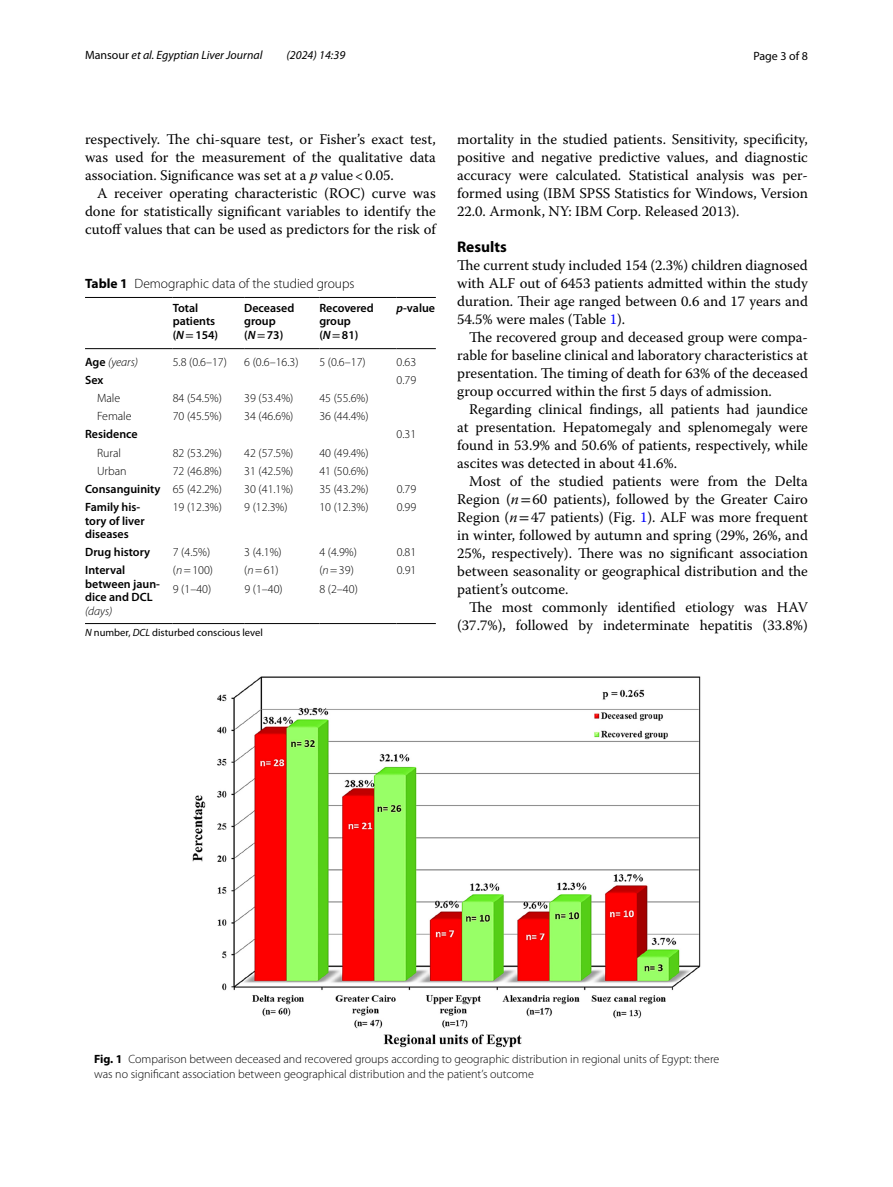
<style>
.page{position:relative;width:893px;height:1187px;background:#fff}
.page>*{position:absolute;margin:0;border:0;box-sizing:border-box;transform-origin:0 0}
.t1{font:700 15.45px "Myriad Pro";color:#000}
.t2{font:14.7px/18px "Warnock Pro";color:#000;text-align:justify}
.t3{font:300 13.5px "Myriad Pro";color:#000}
.t4{font:300 12px/15px "Myriad Pro";color:#000}
.t5{font:600 12px/13.5px "Myriad Pro";color:#000}
.t6{font:italic 12px "Myriad Pro";color:#000}
.t7{font:italic 300 12px "Myriad Pro";color:#000}
.t8{font:12px "Myriad Pro";color:#000}
.t9{font:10.5px "Myriad Pro";color:#000}
.s1{font-style:normal}
.s2{font-style:italic}
.s3{font-weight:700}
.s4{font-family:"STIX";font-weight:400}
.s5{font-weight:600;font-style:normal}
.s6{font-weight:300}
.s7{color:#00f}
.s8{font-family:"STIX"}
</style>
<div class="page">
<hr style="left:85px;top:297px;width:88px;height:1px;background:#000">
<hr style="left:85px;top:348px;width:88px;height:1px;background:#000">
<hr style="left:173px;top:297px;width:71px;height:1px;background:#000">
<hr style="left:173px;top:348px;width:71px;height:1px;background:#000">
<hr style="left:244px;top:297px;width:75px;height:1px;background:#000">
<hr style="left:244px;top:348px;width:75px;height:1px;background:#000">
<hr style="left:319px;top:297px;width:78px;height:1px;background:#000">
<hr style="left:319px;top:348px;width:78px;height:1px;background:#000">
<hr style="left:397px;top:297px;width:39px;height:1px;background:#000">
<hr style="left:397px;top:348px;width:39px;height:1px;background:#000">
<hr style="left:85px;top:623px;width:88px;height:1px;background:#000">
<hr style="left:397px;top:623px;width:39px;height:1px;background:#000">
<hr style="left:173px;top:623px;width:71px;height:1px;background:#000">
<hr style="left:244px;top:623px;width:75px;height:1px;background:#000">
<hr style="left:319px;top:623px;width:78px;height:1px;background:#000">
<img style="left:192px;top:676px;width:509px;height:371px">
<p class="t6" style="left:85px;top:48px;width:179px"><span class="s1">Mansour</span> et al. Egyptian Liver Journal</p>
<p class="t6" style="left:286px;top:48px;width:60px">(2024) 14:39</p>
<p class="t8" style="left:753px;top:48px;width:56px">Page 3 of 8</p>
<p class="t2" style="left:85px;top:130px;width:352px">respectively. The chi-square test, or Fisher’s exact test, was used for the measurement of the qualitative data association. Significance was set at a <span class="s2">p</span> value&lt;0.05.</p>
<p class="t2" style="left:85px;top:184px;width:352px;text-indent:12px">A receiver operating characteristic (ROC) curve was done for statistically significant variables to identify the cutoff values that can be used as predictors for the risk of</p>
<p class="t3" style="left:85px;top:275px;width:271px"><span class="s3">Table 1</span> Demographic data of the studied groups</p>
<p class="t5" style="left:173px;top:301px;width:47px">Total patients (<span class="s2">N</span><span class="s4">=</span>154)</p>
<p class="t5" style="left:244px;top:301px;width:52px">Deceased group (<span class="s2">N</span><span class="s4">=</span>73)</p>
<p class="t5" style="left:319px;top:301px;width:56px">Recovered group (<span class="s2">N</span><span class="s4">=</span>81)</p>
<p class="t5" style="left:397px;top:301px;width:40px"><span class="s2">p</span>-value</p>
<p class="t7" style="left:85px;top:355px;width:55px"><span class="s5">Age</span> (years)</p>
<p class="t4" style="left:173px;top:354px;width:56px">5.8 (0.6–17)</p>
<p class="t4" style="left:244px;top:354px;width:56px">6 (0.6–16.3)</p>
<p class="t4" style="left:319px;top:354px;width:48px">5 (0.6–17)</p>
<p class="t4" style="left:397px;top:354px;width:21px">0.63</p>
<p class="t5" style="left:85px;top:373px;width:20px">Sex</p>
<p class="t4" style="left:397px;top:372px;width:21px">0.79</p>
<p class="t4" style="left:97px;top:391px;width:25px">Male</p>
<p class="t4" style="left:173px;top:391px;width:51px">84 (54.5%)</p>
<p class="t4" style="left:244px;top:391px;width:51px">39 (53.4%)</p>
<p class="t4" style="left:319px;top:391px;width:51px">45 (55.6%)</p>
<p class="t4" style="left:97px;top:409px;width:36px">Female</p>
<p class="t4" style="left:173px;top:409px;width:51px">70 (45.5%)</p>
<p class="t4" style="left:244px;top:409px;width:51px">34 (46.6%)</p>
<p class="t4" style="left:319px;top:409px;width:51px">36 (44.4%)</p>
<p class="t5" style="left:85px;top:427px;width:54px">Residence</p>
<p class="t4" style="left:397px;top:427px;width:21px">0.31</p>
<p class="t4" style="left:97px;top:445px;width:25px">Rural</p>
<p class="t4" style="left:173px;top:445px;width:51px">82 (53.2%)</p>
<p class="t4" style="left:244px;top:445px;width:51px">42 (57.5%)</p>
<p class="t4" style="left:319px;top:445px;width:51px">40 (49.4%)</p>
<p class="t4" style="left:97px;top:463px;width:31px">Urban</p>
<p class="t4" style="left:173px;top:463px;width:51px">72 (46.8%)</p>
<p class="t4" style="left:244px;top:463px;width:51px">31 (42.5%)</p>
<p class="t4" style="left:319px;top:463px;width:51px">41 (50.6%)</p>
<p class="t5" style="left:85px;top:482px;width:138px">Consanguinity <span class="s6">65 (42.2%)</span></p>
<p class="t4" style="left:244px;top:481px;width:51px">30 (41.1%)</p>
<p class="t4" style="left:319px;top:481px;width:51px">35 (43.2%)</p>
<p class="t4" style="left:397px;top:481px;width:21px">0.79</p>
<p class="t5" style="left:85px;top:500px;width:61px">Family his&shy;tory of liver diseases</p>
<p class="t4" style="left:173px;top:499px;width:51px">19 (12.3%)</p>
<p class="t4" style="left:244px;top:499px;width:45px">9 (12.3%)</p>
<p class="t4" style="left:319px;top:499px;width:51px">10 (12.3%)</p>
<p class="t4" style="left:397px;top:499px;width:21px">0.99</p>
<p class="t5" style="left:85px;top:545px;width:67px">Drug history</p>
<p class="t4" style="left:173px;top:545px;width:39px">7 (4.5%)</p>
<p class="t4" style="left:244px;top:545px;width:39px">3 (4.1%)</p>
<p class="t4" style="left:319px;top:545px;width:39px">4 (4.9%)</p>
<p class="t4" style="left:397px;top:545px;width:21px">0.81</p>
<p class="t5" style="left:85px;top:563px;width:76px">Interval between jaun&shy;dice and DCL</p>
<p class="t7" style="left:85px;top:604px;width:29px">(days)</p>
<p class="t4" style="left:173px;top:563px;width:42px">(<span class="s2">n</span>=100)</p>
<p class="t4" style="left:244px;top:563px;width:36px">(<span class="s2">n</span>=61)</p>
<p class="t4" style="left:319px;top:563px;width:36px">(<span class="s2">n</span>=39)</p>
<p class="t4" style="left:397px;top:563px;width:21px">0.91</p>
<p class="t4" style="left:173px;top:581px;width:40px">9 (1–40)</p>
<p class="t4" style="left:244px;top:581px;width:40px">9 (1–40)</p>
<p class="t4" style="left:319px;top:581px;width:40px">8 (2–40)</p>
<p class="t9" style="left:85px;top:626px;width:179px"><span class="s2">N</span> number, <span class="s2">DCL</span> disturbed conscious level</p>
<p class="t2" style="left:457px;top:130px;width:352px">mortality in the studied patients. Sensitivity, specificity, positive and negative predictive values, and diagnostic accuracy were calculated. Statistical analysis was per&shy;formed using (IBM SPSS Statistics for Windows, Version 22.0. Armonk, NY: IBM Corp. Released 2013).</p>
<p class="t1" style="left:457px;top:236px;width:51px">Results</p>
<p class="t2" style="left:457px;top:256px;width:352px">The current study included 154 (2.3%) children diagnosed with ALF out of 6453 patients admitted within the study duration. Their age ranged between 0.6 and 17 years and 54.5% were males (Table <span class="s7">1</span>).</p>
<p class="t2" style="left:457px;top:328px;width:352px;text-indent:12px">The recovered group and deceased group were compa&shy;rable for baseline clinical and laboratory characteristics at presentation. The timing of death for 63% of the deceased group occurred within the first 5 days of admission.</p>
<p class="t2" style="left:457px;top:400px;width:352px;text-indent:12px">Regarding clinical findings, all patients had jaundice at presentation. Hepatomegaly and splenomegaly were found in 53.9% and 50.6% of patients, respectively, while ascites was detected in about 41.6%.</p>
<p class="t2" style="left:457px;top:472px;width:352px;text-indent:12px">Most of the studied patients were from the Delta Region (<span class="s2">n</span><span class="s8">=</span>60 patients), followed by the Greater Cairo Region (<span class="s2">n</span><span class="s8">=</span>47 patients) (Fig. <span class="s7">1</span>). ALF was more frequent in winter, followed by autumn and spring (29%, 26%, and 25%, respectively). There was no significant association between seasonality or geographical distribution and the patient’s outcome.</p>
<p class="t2" style="left:457px;top:598px;width:352px;text-align:right">The most commonly identified etiology was HAV (37.7%), followed by indeterminate hepatitis (33.8%)</p>
<p class="t4" style="left:94px;top:1051px;width:627px"><span class="s3">Fig. 1</span> Comparison between deceased and recovered groups according to geographic distribution in regional units of Egypt: there was no significant association between geographical distribution and the patient’s outcome</p>
</div>
